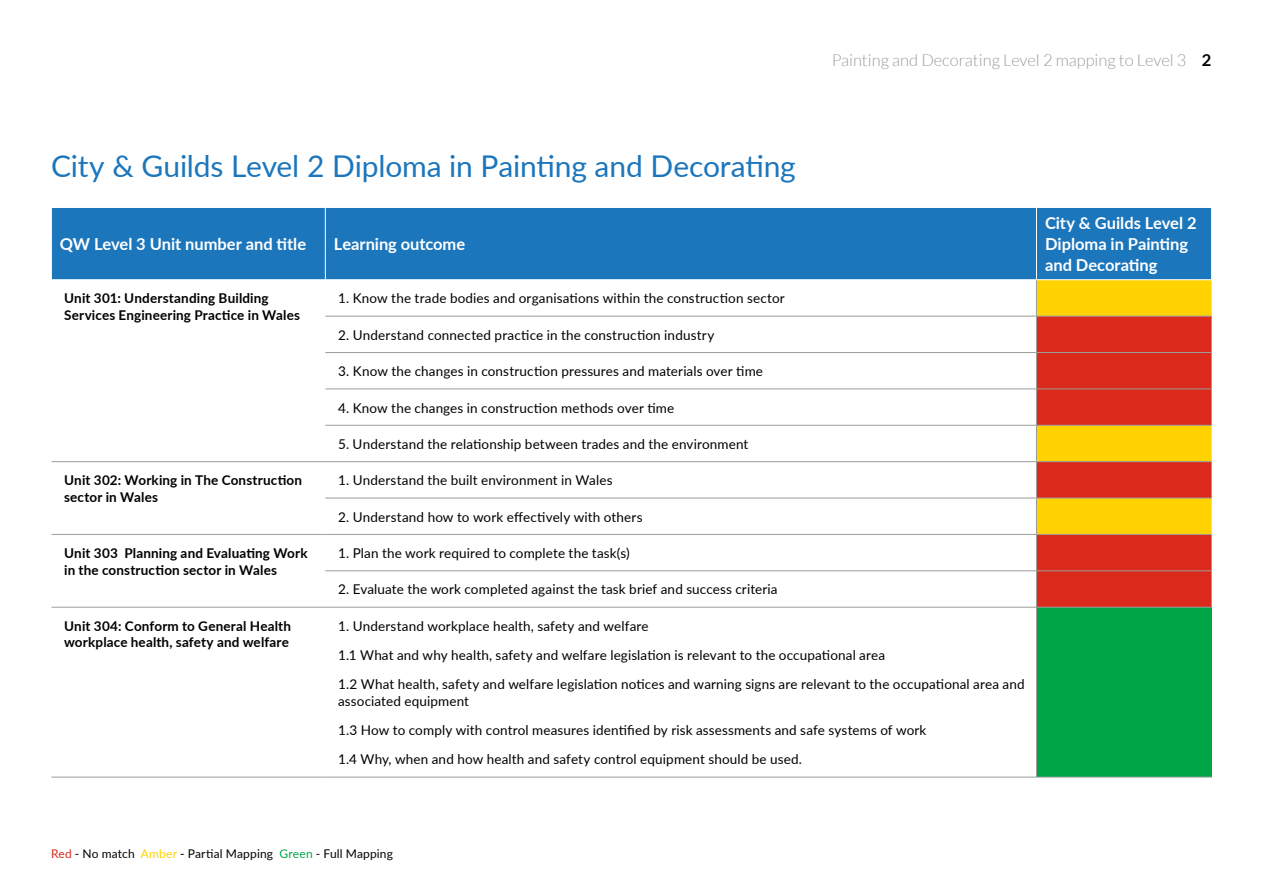
<style>
.page{position:relative;width:1263px;height:893px;background:#fff}
.page>*{position:absolute;margin:0;border:0;box-sizing:border-box;transform-origin:0 0}
.t1{font:30px "Lato";letter-spacing:-.005em;color:#1c76bc}
.t2{font:700 16.5px/21px "Lato";color:#fff}
.t3{font:300 16.5px "Lato";color:#9d9d9c}
.t4{font:13.5px/29.2px "Lato";letter-spacing:.01em;color:#000}
.t5{font:700 13.5px/16.5px "Lato";letter-spacing:.01em;color:#000}
.t6{font:12px "Lato";letter-spacing:.015em;color:#000}
.s1{font-weight:700;color:#000}
.s2{color:#db291c}
.s3{color:#ffd200}
.s4{color:#00a547}
</style>
<div class="page">
<div style="left:52px;top:208px;width:1159px;height:71px;background:#1c76bc"></div>
<svg style="left:1037px;top:280px;width:174px;height:327px;background:#e66113"></svg>
<div style="left:1036px;top:607px;width:175px;height:170px;background:#00a547"></div>
<hr style="left:325px;top:316px;width:711px;height:1px;background:#9d9d9c">
<hr style="left:1036px;top:316px;width:175px;height:1px;background:#9d9d9c">
<hr style="left:325px;top:352px;width:711px;height:1px;background:#9d9d9c">
<hr style="left:1036px;top:352px;width:175px;height:1px;background:#9d9d9c">
<hr style="left:325px;top:388px;width:711px;height:1px;background:#9d9d9c">
<hr style="left:1036px;top:388px;width:175px;height:1px;background:#9d9d9c">
<hr style="left:325px;top:425px;width:711px;height:1px;background:#9d9d9c">
<hr style="left:1036px;top:425px;width:175px;height:1px;background:#9d9d9c">
<hr style="left:325px;top:461px;width:711px;height:1px;background:#9d9d9c">
<hr style="left:1036px;top:461px;width:175px;height:1px;background:#9d9d9c">
<hr style="left:325px;top:498px;width:711px;height:1px;background:#9d9d9c">
<hr style="left:1036px;top:498px;width:175px;height:1px;background:#9d9d9c">
<hr style="left:325px;top:534px;width:711px;height:1px;background:#9d9d9c">
<hr style="left:1036px;top:534px;width:175px;height:1px;background:#9d9d9c">
<hr style="left:325px;top:570px;width:711px;height:1px;background:#9d9d9c">
<hr style="left:1036px;top:570px;width:175px;height:1px;background:#9d9d9c">
<hr style="left:325px;top:607px;width:711px;height:1px;background:#9d9d9c">
<hr style="left:1036px;top:607px;width:175px;height:1px;background:#9d9d9c">
<hr style="left:325px;top:777px;width:711px;height:1px;background:#9d9d9c">
<hr style="left:1036px;top:777px;width:175px;height:1px;background:#9d9d9c">
<hr style="left:51px;top:607px;width:274px;height:1px;background:#9d9d9c">
<hr style="left:51px;top:534px;width:274px;height:1px;background:#9d9d9c">
<hr style="left:325px;top:208px;width:1px;height:71px;background:#fff">
<hr style="left:51px;top:777px;width:274px;height:1px;background:#9d9d9c">
<hr style="left:51px;top:461px;width:274px;height:1px;background:#9d9d9c">
<hr style="left:1036px;top:280px;width:1px;height:36px;background:#9d9d9c">
<hr style="left:1036px;top:316px;width:1px;height:36px;background:#9d9d9c">
<hr style="left:1036px;top:353px;width:1px;height:35px;background:#9d9d9c">
<hr style="left:1036px;top:389px;width:1px;height:36px;background:#9d9d9c">
<hr style="left:1036px;top:426px;width:1px;height:35px;background:#9d9d9c">
<hr style="left:1036px;top:462px;width:1px;height:36px;background:#9d9d9c">
<hr style="left:1036px;top:498px;width:1px;height:36px;background:#9d9d9c">
<hr style="left:1036px;top:535px;width:1px;height:35px;background:#9d9d9c">
<hr style="left:1036px;top:571px;width:1px;height:36px;background:#9d9d9c">
<hr style="left:1036px;top:608px;width:1px;height:169px;background:#9d9d9c">
<hr style="left:1036px;top:208px;width:1px;height:71px;background:#fff">
<h1 class="t1" style="left:51px;top:145px;width:746px">City &amp; Guilds Level 2 Diploma in Painting and Decorating</h1>
<p class="t2" style="left:60px;top:233px;width:248px">QW Level 3 Unit number and title</p>
<p class="t2" style="left:334px;top:233px;width:133px">Learning outcome</p>
<p class="t3" style="left:832px;top:52px;width:381px">Painting and Decorating Level 2 mapping to Level 3 <span class="s1">2</span></p>
<p class="t2" style="left:1045px;top:212px;width:153px">City &amp; Guilds Level 2<br>Diploma in Painting and Decorating</p>
<p class="t5" style="left:64px;top:290px;width:237px">Unit 301: Understanding Building<br>Services Engineering Practice in Wales</p>
<p class="t4" style="left:338px;top:283px;width:448px">1. Know the trade bodies and organisations within the construction sector</p>
<p class="t4" style="left:338px;top:320px;width:378px">2. Understand connected practice in the construction industry</p>
<p class="t4" style="left:338px;top:356px;width:426px">3. Know the changes in construction pressures and materials over time</p>
<p class="t4" style="left:338px;top:392px;width:338px">4. Know the changes in construction methods over time</p>
<p class="t4" style="left:338px;top:429px;width:412px">5. Understand the relationship between trades and the environment</p>
<p class="t5" style="left:64px;top:472px;width:239px">Unit 302: Working in The Construction sector in Wales</p>
<p class="t4" style="left:338px;top:465px;width:276px">1. Understand the built environment in Wales</p>
<p class="t4" style="left:338px;top:502px;width:306px">2. Understand how to work effectively with others</p>
<p class="t5" style="left:64px;top:544px;width:245px">Unit 303 Planning and Evaluating Work in the construction sector in Wales</p>
<p class="t4" style="left:338px;top:538px;width:293px">1. Plan the work required to complete the task(s)</p>
<p class="t4" style="left:338px;top:574px;width:441px">2. Evaluate the work completed against the task brief and success criteria</p>
<p class="t5" style="left:64px;top:617px;width:228px">Unit 304: Conform to General Health workplace health, safety and welfare</p>
<p class="t4" style="left:338px;top:611px;width:688px">1. Understand workplace health, safety and welfare<br>1.1 What and why health, safety and welfare legislation is relevant to the occupational area<br>1.2 What health, safety and welfare legislation notices and warning signs are relevant to the occupational area and</p>
<p class="t4" style="left:338px;top:686px;width:590px">associated equipment<br>1.3 How to comply with control measures identified by risk assessments and safe systems of work<br>1.4 Why, when and how health and safety control equipment should be used.</p>
<p class="t6" style="left:51px;top:845px;width:344px"><span class="s2">Red</span> - No match <span class="s3">Amber</span> - Partial Mapping <span class="s4">Green</span> - Full Mapping</p>
</div>
